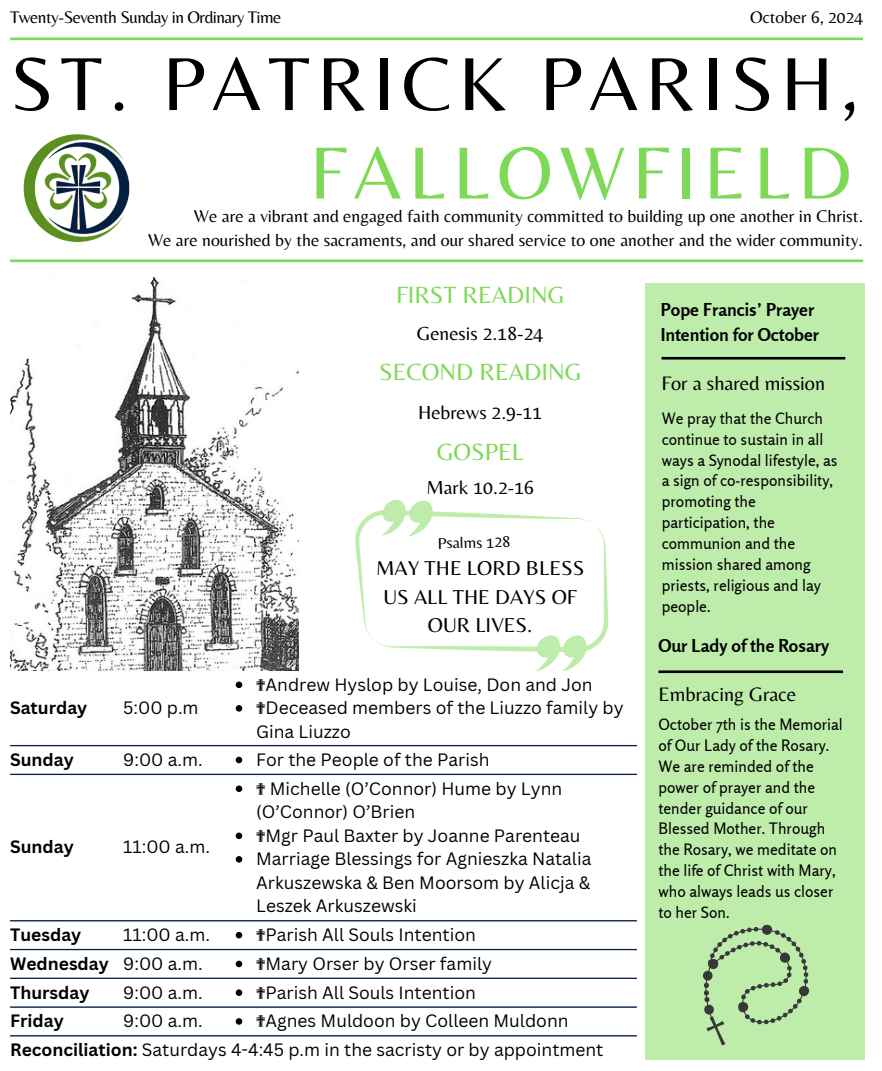
<style>
.page{position:relative;width:882px;height:1071px;background:#fff}
.page>*{position:absolute;margin:0;border:0;box-sizing:border-box;transform-origin:0 0}
.t1{font:78.05px "Belleza";letter-spacing:.09em;color:#000}
.t2{font:76.65px "Belleza";letter-spacing:.09em;color:#7ed957}
.t3{font:24.32px "Belleza";color:#7ed957}
.t4{font:21px/28.7px "Belleza";color:#000;text-align:center}
.t5{font:20.3px "Belleza";color:#000}
.t6{font:19.78px "Belleza";color:#000}
.t7{font:17.68px "Belleza";color:#000}
.t8{font:700 17.68px/24.7px "Rosario";color:#000}
.t9{font:17.5px/23.4px "Canva Sans";color:#000}
.t10{font:700 17.5px "Canva Sans";color:#000}
.t11{font:17.5px "Belleza";letter-spacing:-.03em;color:#000}
.t12{font:17.5px "Belleza";color:#000}
.t13{font:16.28px "Belleza";color:#000}
.t14{font:15.75px/20.8px "Rosario";color:#000}
.s1{font-family:"Free Serif"}
.s2{font-weight:700}
</style>
<div class="page">
<hr style="left:10px;top:259px;width:853px;height:3px;background:#7ed957">
<hr style="left:10px;top:38px;width:853px;height:2px;background:#7ed957">
<div style="left:646px;top:283px;width:219px;height:776px;background:#beecab"></div>
<hr style="left:662px;top:357px;width:183px;height:3px;background:#000">
<hr style="left:658px;top:670px;width:185px;height:3px;background:#000">
<img style="left:10px;top:276px;width:289px;height:395px">
<svg style="left:10px;top:681px;width:627px;height:356px"></svg>
<svg style="left:236px;top:682px;width:6px;height:6px"></svg>
<svg style="left:236px;top:705px;width:6px;height:7px"></svg>
<svg style="left:236px;top:757px;width:6px;height:6px"></svg>
<svg style="left:236px;top:785px;width:6px;height:7px"></svg>
<svg style="left:236px;top:833px;width:6px;height:6px"></svg>
<svg style="left:236px;top:856px;width:6px;height:7px"></svg>
<svg style="left:236px;top:932px;width:6px;height:6px"></svg>
<svg style="left:236px;top:961px;width:6px;height:6px"></svg>
<svg style="left:236px;top:989px;width:6px;height:7px"></svg>
<svg style="left:236px;top:1018px;width:6px;height:7px"></svg>
<hr style="left:10px;top:745px;width:627px;height:1px;background:#051f41">
<hr style="left:10px;top:774px;width:627px;height:1px;background:#051f41">
<hr style="left:10px;top:920px;width:627px;height:1px;background:#051f41">
<hr style="left:10px;top:949px;width:627px;height:1px;background:#051f41">
<hr style="left:10px;top:978px;width:627px;height:1px;background:#051f41">
<hr style="left:10px;top:1006px;width:627px;height:2px;background:#051f41">
<hr style="left:10px;top:1035px;width:627px;height:1px;background:#051f41">
<img style="left:23px;top:135px;width:107px;height:108px">
<svg style="left:355px;top:500px;width:253px;height:171px"></svg>
<svg style="left:703px;top:925px;width:106px;height:121px"></svg>
<p class="t11" style="left:10px;top:7px;width:273px">Twenty-Seventh Sunday in Ordinary Time</p>
<p class="t12" style="left:750px;top:7px;width:114px">October 6, 2024</p>
<h6 class="t1" style="left:10px;top:38px;width:850px">ST. PATRICK PARISH,</h6>
<h6 class="t2" style="left:310px;top:127px;width:544px">FALLOWFIELD</h6>
<h1 class="t7" style="left:148px;top:229px;width:717px">We are nourished by the sacraments, and our shared service to one another and the wider community.</h1>
<h1 class="t7" style="left:194px;top:206px;width:671px">We are a vibrant and engaged faith community committed to building up one another in Christ.</h1>
<p class="t3" style="left:396px;top:280px;width:170px">FIRST READING</p>
<p class="t6" style="left:417px;top:322px;width:128px">Genesis 2.18-24</p>
<p class="t3" style="left:379px;top:357px;width:204px">SECOND READING</p>
<p class="t6" style="left:418px;top:401px;width:126px">Hebrews 2.9-11</p>
<p class="t3" style="left:437px;top:438px;width:88px">GOSPEL</p>
<h5 class="t6" style="left:426px;top:476px;width:109px">Mark 10.2-16</h5>
<p class="t10" style="left:10px;top:696px;width:79px">Saturday</p>
<h6 class="t9" style="left:123px;top:696px;width:77px">5:00 p.m</h6>
<h4 class="t13" style="left:438px;top:533px;width:74px;rotate:-1deg">Psalms 128</h4>
<p class="t4" style="left:376px;top:553px;width:210px">MAY THE LORD BLESS<br>US ALL THE DAYS OF<br>OUR LIVES.</p>
<p class="t9" style="left:256px;top:672px;width:338px"><span class="s1">✟</span>Andrew Hyslop by Louise, Don and Jon</p>
<h2 class="t9" style="left:256px;top:696px;width:369px"><span class="s1">✟</span>Deceased members of the Liuzzo family by<br>Gina Liuzzo</h2>
<h4 class="t10" style="left:10px;top:747px;width:65px">Sunday</h4>
<h2 class="t9" style="left:123px;top:747px;width:81px">9:00 a.m.</h2>
<h4 class="t9" style="left:256px;top:747px;width:235px">For the People of the Parish</h4>
<h2 class="t10" style="left:10px;top:835px;width:65px">Sunday</h2>
<h4 class="t9" style="left:123px;top:835px;width:88px">11:00 a.m.</h4>
<p class="t9" style="left:256px;top:776px;width:308px"><span class="s1">✟</span> Michelle (O’Connor) Hume by Lynn (O’Connor) O’Brien</p>
<h6 class="t9" style="left:256px;top:823px;width:326px"><span class="s1">✟</span>Mgr Paul Baxter by Joanne Parenteau</h6>
<h3 class="t9" style="left:256px;top:847px;width:337px;text-align:justify">Marriage Blessings for Agnieszka Natalia Arkuszewska &amp; Ben Moorsom by Alicja &amp; Leszek Arkuszewski</h3>
<p class="t10" style="left:10px;top:922px;width:73px">Tuesday</p>
<p class="t9" style="left:123px;top:923px;width:88px">11:00 a.m.</p>
<p class="t9" style="left:256px;top:923px;width:221px"><span class="s1">✟</span>Parish All Souls Intention</p>
<p class="t10" style="left:10px;top:951px;width:100px">Wednesday</p>
<p class="t9" style="left:123px;top:951px;width:81px">9:00 a.m.</p>
<p class="t9" style="left:256px;top:951px;width:237px"><span class="s1">✟</span>Mary Orser by Orser family</p>
<p class="t10" style="left:10px;top:980px;width:81px">Thursday</p>
<p class="t9" style="left:123px;top:980px;width:81px">9:00 a.m.</p>
<p class="t9" style="left:256px;top:980px;width:221px"><span class="s1">✟</span>Parish All Souls Intention</p>
<p class="t10" style="left:10px;top:1009px;width:55px">Friday</p>
<p class="t9" style="left:123px;top:1009px;width:81px">9:00 a.m.</p>
<p class="t9" style="left:256px;top:1009px;width:314px"><span class="s1">✟</span>Agnes Muldoon by Colleen Muldonn</p>
<p class="t9" style="left:10px;top:1038px;width:595px"><span class="s2">Reconciliation:</span> Saturdays 4-4:45 p.m in the sacristy or by appointment</p>
<p class="t8" style="left:661px;top:297px;width:160px">Pope Francis’ Prayer<br>Intention for October</p>
<p class="t5" style="left:661px;top:371px;width:165px">For a shared mission</p>
<p class="t14" style="left:662px;top:407px;width:177px">We pray that the Church continue to sustain in all ways a Synodal lifestyle, as a sign of co-responsibility, promoting the participation, the communion and the mission shared among priests, religious and lay people.</p>
<p class="t8" style="left:658px;top:633px;width:172px">Our Lady of the Rosary</p>
<h4 class="t5" style="left:658px;top:682px;width:139px">Embracing Grace</h4>
<h5 class="t14" style="left:658px;top:714px;width:186px">October 7th is the Memorial of Our Lady of the Rosary.<br>We are reminded of the power of prayer and the tender guidance of our<br>Blessed Mother. Through the Rosary, we meditate on the life of Christ with Mary, who always leads us closer to her Son.</h5>
</div>
